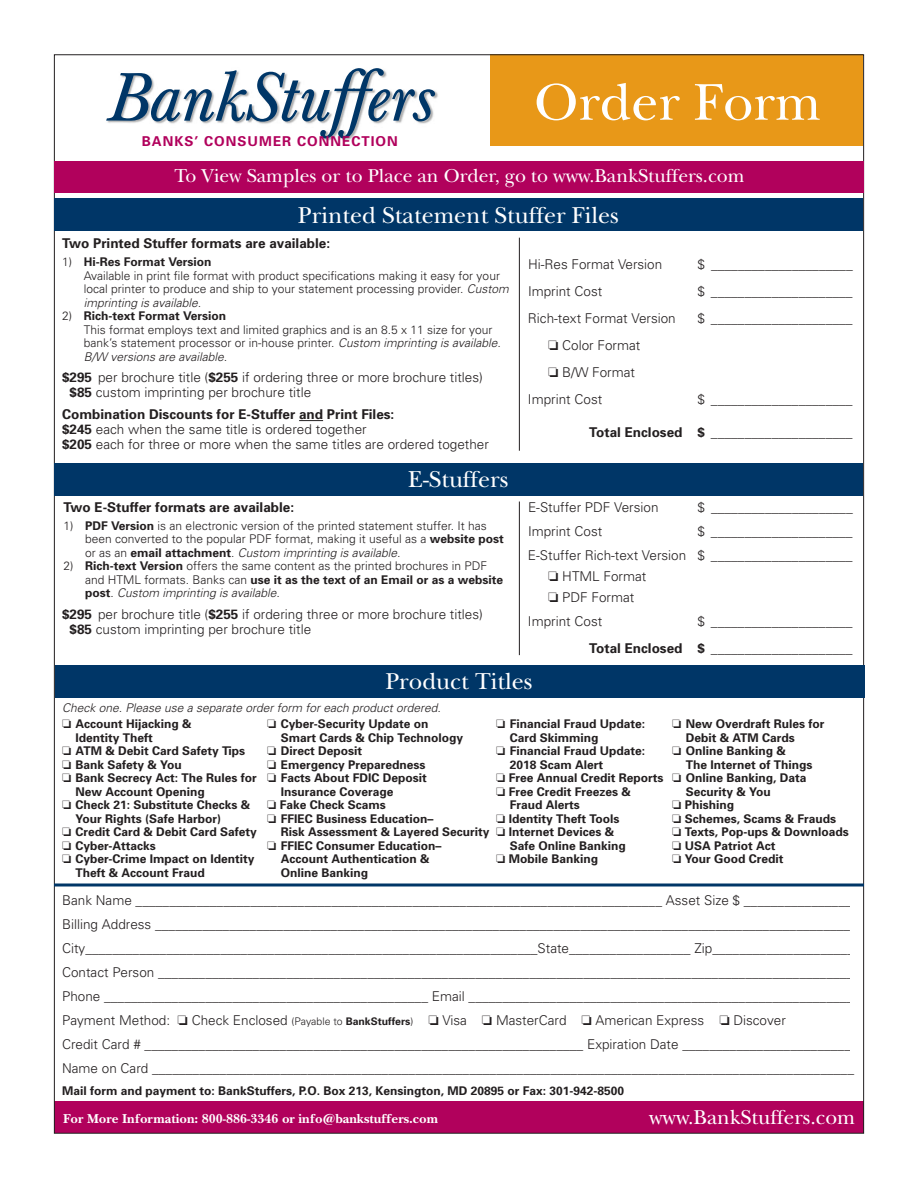
<style>
.page{position:relative;width:918px;height:1188px;background:#fff}
.page>*{position:absolute;margin:0;border:0;box-sizing:border-box;transform-origin:0 0}
.t1{font:italic 67.5px "Baskerville BE";letter-spacing:-.005em;color:#003667}
.t2{font:54px "New Baskerville";color:#fff}
.t3{font:24px "New Baskerville";color:#fff}
.t4{font:21px "New Baskerville";color:#fff}
.t5{font:19.5px "New Baskerville";color:#fff}
.t6{font:700 13.65px "Univers";letter-spacing:.075em;color:#b1015c}
.t7{font:300 13.5px/24px "Univers";color:#231f20}
.t8{font:700 13.5px "Univers";color:#231f20}
.t9{font:700 13.5px "New Baskerville";color:#fff}
.t10{font:700 12px "Univers";color:#231f20}
.t11{font:300 12px/13.5px "Univers";color:#231f20}
.t12{font:italic 300 12px "Univers";color:#231f20}
.s1{font-weight:700}
.s2{font-style:italic}
.s3{font-size:10.5px}
.s4{font-weight:700;font-size:10.5px}
</style>
<div class="page">
<div style="left:490px;top:55px;width:373px;height:91px;background:#e89818"></div>
<div style="left:54px;top:1102px;width:810px;height:31px;background:#b1015c"></div>
<img style="left:107px;top:69px;width:331px;height:72px">
<div style="left:55px;top:199px;width:808px;height:32px;background:#003667"></div>
<svg style="left:299px;top:420px;width:24px;height:1px"></svg>
<hr style="left:519px;top:238px;width:1px;height:213px;background:#231f20">
<div style="left:55px;top:463px;width:808px;height:32px;background:#003667"></div>
<hr style="left:519px;top:502px;width:1px;height:153px;background:#231f20">
<hr style="left:54px;top:884px;width:810px;height:2px;background:#003667">
<div style="left:55px;top:665px;width:810px;height:32px;background:#003667"></div>
<div style="left:54px;top:161px;width:810px;height:32px;background:#b1015c"></div>
<h1 class="t1" style="left:105px;top:60px;width:327px">BankStuffers</h1>
<p class="t6" style="left:142px;top:132px;width:257px">BANKS’ CONSUMER CONNECTION</p>
<h2 class="t2" style="left:534px;top:71px;width:289px">Order Form</h2>
<h3 class="t5" style="left:174px;top:165px;width:572px">To View Samples or to Place an Order, go to www.BankStuffers.com</h3>
<h3 class="t3" style="left:298px;top:201px;width:323px">Printed Statement Stuffer Files</h3>
<p class="t7" style="left:528px;top:252px;width:136px">Hi-Res Format Version</p>
<p class="t7" style="left:698px;top:252px;width:157px">$ _____________________</p>
<p class="t7" style="left:528px;top:279px;width:76px">Imprint Cost</p>
<p class="t7" style="left:697px;top:279px;width:157px">$ _____________________</p>
<p class="t7" style="left:528px;top:306px;width:149px">Rich-text Format Version</p>
<p class="t7" style="left:697px;top:306px;width:157px">$ _____________________</p>
<p class="t7" style="left:548px;top:333px;width:94px">❏ Color Format</p>
<p class="t7" style="left:548px;top:360px;width:88px">❏ B/W Format</p>
<p class="t7" style="left:528px;top:387px;width:76px">Imprint Cost</p>
<p class="t7" style="left:697px;top:387px;width:157px">$ _____________________</p>
<p class="t7" style="left:589px;top:421px;width:265px"><span class="s1">Total Enclosed $</span> _____________________</p>
<p class="t8" style="left:62px;top:235px;width:270px">Two Printed Stuffer formats are available:</p>
<p class="t11" style="left:84px;top:255px;width:427px;text-indent:-22px">1) <span class="s1">Hi-Res Format Version<br></span>Available in print file format with product specifications making it easy for your local printer to produce and ship to your statement processing provider. <span class="s2">Custom imprinting is available.</span></p>
<p class="t11" style="left:84px;top:309px;width:418px;text-indent:-22px">2) <span class="s1">Rich-text Format Version<br></span>This format employs text and limited graphics and is an 8.5 x 11 size for your bank’s statement processor or in-house printer. <span class="s2">Custom imprinting is available.<br>B/W versions are available.</span></p>
<p class="t7" style="left:70px;top:370px;width:415px;line-height:15px;text-indent:-8px"><span class="s1">$295</span> per brochure title (<span class="s1">$255</span> if ordering three or more brochure titles) <span class="s1">$85</span> custom imprinting per brochure title</p>
<p class="t7" style="left:62px;top:407px;width:428px;line-height:15px"><span class="s1">Combination Discounts for E-Stuffer and Print Files:<br>$245</span> each when the same title is ordered together<br><span class="s1">$205</span> each for three or more when the same titles are ordered together</p>
<h3 class="t3" style="left:408px;top:465px;width:102px">E-Stuffers</h3>
<p class="t8" style="left:64px;top:499px;width:232px">Two E-Stuffer formats are available:</p>
<p class="t11" style="left:85px;top:519px;width:420px;text-indent:-22px">1) <span class="s1">PDF Version</span> is an electronic version of the printed statement stuffer. It has been converted to the popular PDF format, making it useful as a <span class="s1">website post </span>or as an <span class="s1">email attachment</span>. <span class="s2">Custom imprinting is available.</span></p>
<p class="t11" style="left:85px;top:559px;width:420px;text-indent:-22px">2) <span class="s1">Rich-text Version</span> offers the same content as the printed brochures in PDF and HTML formats. Banks can <span class="s1">use it as the text of an Email or as a website post</span>. <span class="s2">Custom imprinting is available.</span></p>
<p class="t7" style="left:70px;top:606px;width:415px;line-height:15px;text-indent:-8px"><span class="s1">$295</span> per brochure title (<span class="s1">$255</span> if ordering three or more brochure titles) <span class="s1">$85</span> custom imprinting per brochure title</p>
<p class="t7" style="left:528px;top:495px;width:132px">E-Stuffer PDF Version</p>
<p class="t7" style="left:698px;top:495px;width:157px">$ _____________________</p>
<p class="t7" style="left:528px;top:519px;width:76px">Imprint Cost</p>
<p class="t7" style="left:528px;top:519px;width:326px;text-align:right">$ _____________________<br>E-Stuffer Rich-text Version $ _____________________</p>
<p class="t7" style="left:548px;top:566px;width:100px;line-height:21px">❏ HTML Format ❏ PDF Format</p>
<p class="t7" style="left:528px;top:609px;width:76px">Imprint Cost</p>
<p class="t7" style="left:589px;top:608px;width:265px;line-height:27px;text-align:right">$ _____________________<br><span class="s1">Total Enclosed $</span> _____________________</p>
<h3 class="t3" style="left:385px;top:667px;width:149px">Product Titles</h3>
<p class="t12" style="left:62px;top:701px;width:380px">Check one. Please use a separate order form for each product ordered.</p>
<p class="t10" style="left:62px;top:717px;width:131px">❏ Account Hijacking &amp;</p>
<p class="t10" style="left:76px;top:730px;width:79px">Identity Theft</p>
<p class="t10" style="left:62px;top:744px;width:185px">❏ ATM &amp; Debit Card Safety Tips</p>
<p class="t10" style="left:62px;top:757px;width:121px">❏ Bank Safety &amp; You</p>
<p class="t10" style="left:62px;top:771px;width:196px">❏ Bank Secrecy Act: The Rules for</p>
<p class="t10" style="left:76px;top:784px;width:131px">New Account Opening</p>
<p class="t10" style="left:62px;top:798px;width:190px">❏ Check 21: Substitute Checks &amp;</p>
<p class="t10" style="left:76px;top:811px;width:147px">Your Rights (Safe Harbor)</p>
<p class="t10" style="left:62px;top:825px;width:196px">❏ Credit Card &amp; Debit Card Safety</p>
<p class="t10" style="left:62px;top:838px;width:95px">❏ Cyber-Attacks</p>
<p class="t10" style="left:62px;top:852px;width:194px">❏ Cyber-Crime Impact on Identity</p>
<p class="t10" style="left:76px;top:865px;width:131px">Theft &amp; Account Fraud</p>
<p class="t10" style="left:267px;top:717px;width:163px">❏ Cyber-Security Update on</p>
<p class="t10" style="left:281px;top:730px;width:184px">Smart Cards &amp; Chip Technology</p>
<p class="t10" style="left:267px;top:744px;width:96px">❏ Direct Deposit</p>
<p class="t10" style="left:267px;top:757px;width:160px">❏ Emergency Preparedness</p>
<p class="t10" style="left:267px;top:771px;width:161px">❏ Facts About FDIC Deposit</p>
<p class="t10" style="left:281px;top:784px;width:114px">Insurance Coverage</p>
<p class="t10" style="left:267px;top:798px;width:120px">❏ Fake Check Scams</p>
<p class="t10" style="left:267px;top:811px;width:168px">❏ FFIEC Business Education–</p>
<p class="t10" style="left:281px;top:825px;width:210px">Risk Assessment &amp; Layered Security</p>
<p class="t10" style="left:267px;top:838px;width:176px">❏ FFIEC Consumer Education–</p>
<p class="t10" style="left:281px;top:852px;width:150px">Account Authentication &amp;</p>
<p class="t10" style="left:281px;top:865px;width:89px">Online Banking</p>
<p class="t10" style="left:496px;top:717px;width:150px">❏ Financial Fraud Update:</p>
<p class="t10" style="left:510px;top:730px;width:90px">Card Skimming</p>
<p class="t10" style="left:496px;top:744px;width:150px">❏ Financial Fraud Update:</p>
<p class="t10" style="left:510px;top:757px;width:95px">2018 Scam Alert</p>
<p class="t10" style="left:496px;top:771px;width:169px">❏ Free Annual Credit Reports</p>
<p class="t10" style="left:496px;top:784px;width:136px">❏ Free Credit Freezes &amp;</p>
<p class="t10" style="left:510px;top:798px;width:72px">Fraud Alerts</p>
<p class="t10" style="left:496px;top:811px;width:125px">❏ Identity Theft Tools</p>
<p class="t10" style="left:496px;top:825px;width:119px">❏ Internet Devices &amp;</p>
<p class="t10" style="left:510px;top:838px;width:118px">Safe Online Banking</p>
<p class="t10" style="left:496px;top:852px;width:103px">❏ Mobile Banking</p>
<p class="t10" style="left:672px;top:717px;width:154px">❏ New Overdraft Rules for</p>
<p class="t10" style="left:686px;top:730px;width:111px">Debit &amp; ATM Cards</p>
<p class="t10" style="left:672px;top:744px;width:115px">❏ Online Banking &amp;</p>
<p class="t10" style="left:686px;top:757px;width:128px">The Internet of Things</p>
<p class="t10" style="left:672px;top:771px;width:136px">❏ Online Banking, Data</p>
<p class="t10" style="left:686px;top:784px;width:86px">Security &amp; You</p>
<p class="t10" style="left:672px;top:798px;width:63px">❏ Phishing</p>
<p class="t10" style="left:672px;top:811px;width:165px">❏ Schemes, Scams &amp; Frauds</p>
<p class="t10" style="left:672px;top:825px;width:178px">❏ Texts, Pop-ups &amp; Downloads</p>
<p class="t10" style="left:672px;top:838px;width:105px">❏ USA Patriot Act</p>
<p class="t10" style="left:672px;top:852px;width:113px">❏ Your Good Credit</p>
<p class="t7" style="left:62px;top:888px;width:794px">Bank Name ______________________________________________________________________________ Asset Size $ ________________ Billing Address _______________________________________________________________________________________________________ City___________________________________________________________________State__________________ Zip_____________________ Contact Person _______________________________________________________________________________________________________ Phone ________________________________________________ Email _________________________________________________________ Payment Method: ❏ Check Enclosed <span class="s3">(Payable to</span> <span class="s4">BankStuffers</span><span class="s3">)</span> ❏ Visa ❏ MasterCard ❏ American Express ❏ Discover<br>Credit Card # _________________________________________________________________ Expiration Date _________________________ Name on Card ________________________________________________________________________________________________________</p>
<p class="t10" style="left:62px;top:1083px;width:564px">Mail form and payment to: BankStuffers, P.O. Box 213, Kensington, MD 20895 or Fax: 301-942-8500</p>
<p class="t9" style="left:63px;top:1111px;width:377px">For More Information: 800-886-3346 or info@bankstuffers.com</p>
<h3 class="t4" style="left:649px;top:1105px;width:208px">www.BankStuffers.com</h3>
</div>
